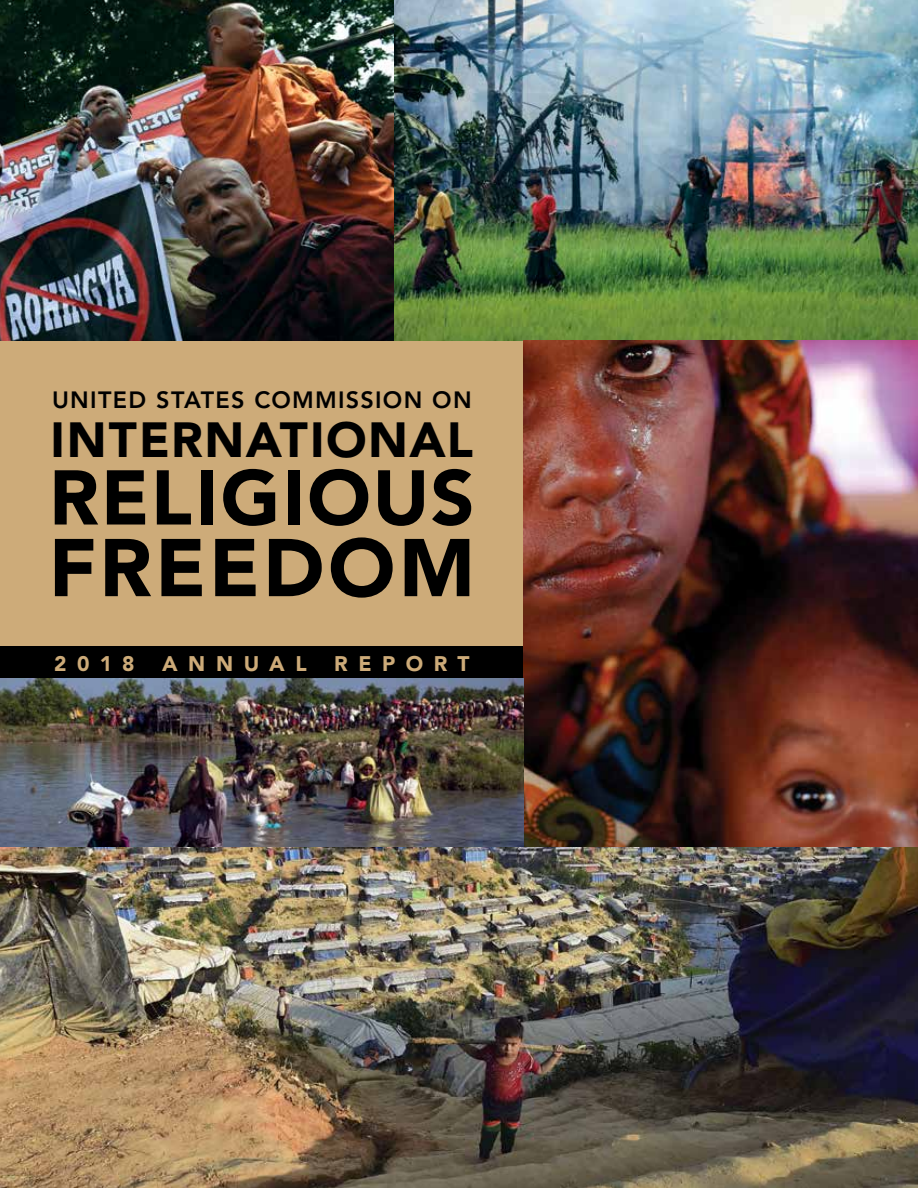
<style>
.page{position:relative;width:918px;height:1188px;background:#fff}
.page>*{position:absolute;margin:0;border:0;box-sizing:border-box;transform-origin:0 0}
.t1{font:900 80.85px "Avenir LT Std";letter-spacing:.04em;color:#000}
.t2{font:900 76.65px "Avenir LT Std";letter-spacing:.025em;color:#000}
.t3{font:900 48.9px "Avenir LT Std";letter-spacing:.03em;color:#000}
.t4{font:800 23.4px "Avenir LT Std";letter-spacing:.055em;color:#000}
.t5{font:900 21px "Avenir LT Std";letter-spacing:.505em;color:#cdab79}
</style>
<div class="page">
<div style="left:0;top:340px;width:524px;height:339px;background:#cdab79"></div>
<img style="left:0;top:0;width:918px;height:340px">
<div style="left:0;top:646px;width:524px;height:34px;background:#000"></div>
<img style="left:524px;top:340px;width:394px;height:508px">
<img style="left:0;top:679px;width:524px;height:169px">
<img style="left:0;top:848px;width:918px;height:340px">
<p class="t4" style="left:52px;top:386px;width:421px">UNITED STATES COMMISSION ON</p>
<p class="t3" style="left:51px;top:411px;width:424px">INTERNATIONAL</p>
<p class="t2" style="left:49px;top:451px;width:427px">RELIGIOUS</p>
<p class="t1" style="left:49px;top:519px;width:428px">FREEDOM</p>
<p class="t5" style="left:54px;top:651px;width:82px">2018</p>
<p class="t5" style="left:162px;top:651px;width:146px">ANNUAL</p>
<p class="t5" style="left:334px;top:651px;width:137px">REPORT</p>
</div>
